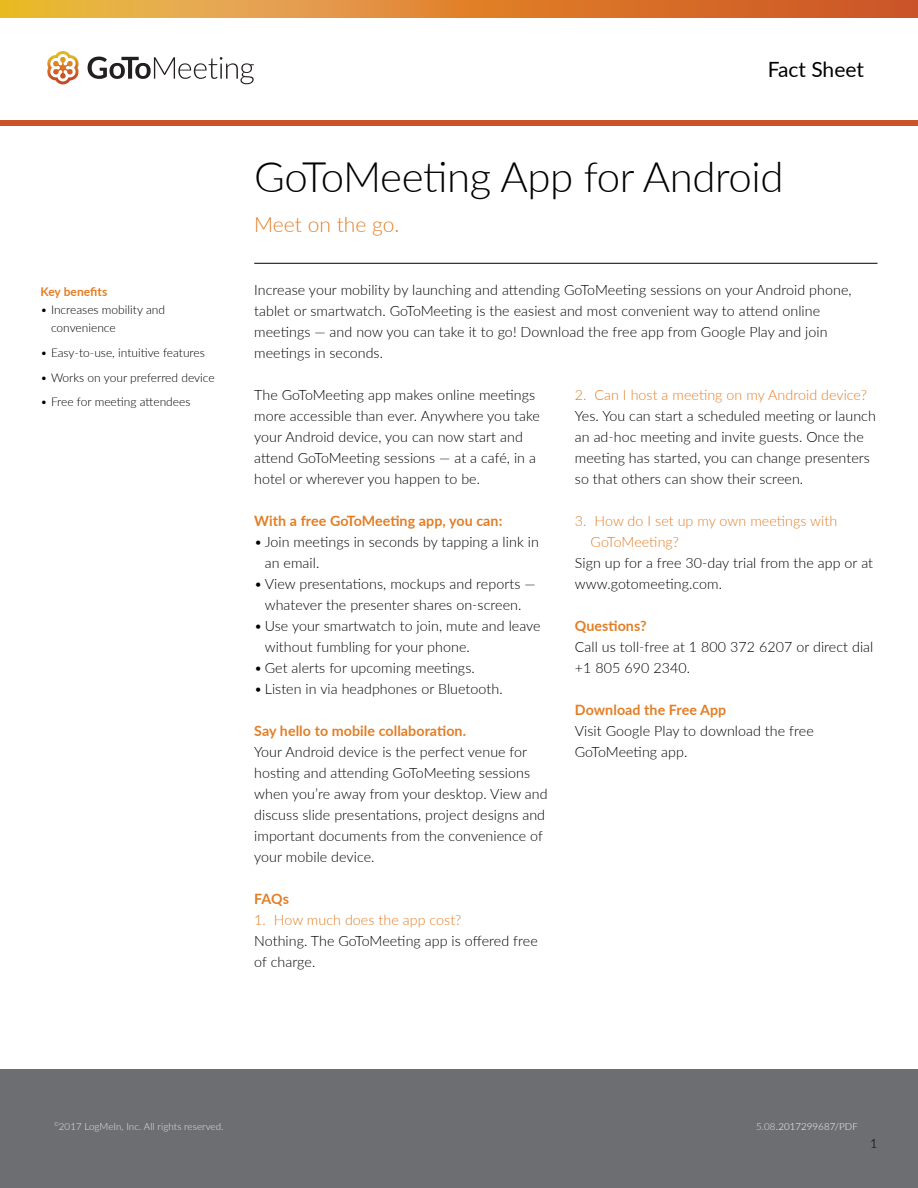
<style>
.page{position:relative;width:918px;height:1188px;background:#fff}
.page>*{position:absolute;margin:0;border:0;box-sizing:border-box;transform-origin:0 0}
.t1{font:300 42px "Lato";letter-spacing:-.01em;color:#000}
.t2{font:300 21px "Lato";color:#e27e26}
.t3{font:21px "Lato";color:#000}
.t4{font:300 14.25px/21px "Lato";letter-spacing:.005em;color:#000}
.t5{font:300 14.25px/21px "Lato";letter-spacing:.005em;color:#e27e26}
.t6{font:700 14.25px "Lato";letter-spacing:.005em;color:#e27e26}
.t7{font:300 12.75px "Lato";color:#000}
.t8{font:300 12px/18px "Lato";color:#000}
.t9{font:700 12px "Lato";letter-spacing:.005em;color:#e27e26}
.t10{font:300 9.75px "Lato";letter-spacing:.01em;color:#e6e7e8}
.t11{font:300 9.75px "Lato";letter-spacing:.01em;color:#fff}
.s1{color:#e6e7e8}
</style>
<div class="page">
<div style="left:0;top:1070px;width:918px;height:118px;background:#6d6e71"></div>
<svg style="left:0;top:0;width:917px;height:17px;background:#dd8634"></svg>
<div style="left:0;top:121px;width:918px;height:5px;background:#ca5328"></div>
<svg style="left:47px;top:51px;width:32px;height:33px"></svg>
<svg style="left:88px;top:57px;width:166px;height:27px"></svg>
<hr style="left:254px;top:263px;width:624px;height:1px;background:#000">
<h2 class="t3" style="left:768px;top:55px;width:98px">Fact Sheet</h2>
<p class="t9" style="left:40px;top:283px;width:68px">Key benefits</p>
<p class="t8" style="left:51px;top:300px;width:116px;text-indent:-10px">• Increases mobility and convenience</p>
<p class="t8" style="left:40px;top:343px;width:166px">• Easy-to-use, intuitive features</p>
<p class="t8" style="left:40px;top:368px;width:176px">• Works on your preferred device</p>
<p class="t8" style="left:40px;top:393px;width:152px">• Free for meeting attendees</p>
<h1 class="t1" style="left:254px;top:148px;width:531px">GoToMeeting App for Android</h1>
<h2 class="t2" style="left:254px;top:209px;width:147px">Meet on the go.</h2>
<p class="t4" style="left:254px;top:278px;width:599px">Increase your mobility by launching and attending GoToMeeting sessions on your Android phone, tablet or smartwatch. GoToMeeting is the easiest and most convenient way to attend online meetings — and now you can take it to go! Download the free app from Google Play and join meetings in seconds.</p>
<p class="t4" style="left:254px;top:383px;width:287px">The GoToMeeting app makes online meetings more accessible than ever. Anywhere you take your Android device, you can now start and attend GoToMeeting sessions — at a café, in a hotel or wherever you happen to be.</p>
<p class="t6" style="left:254px;top:510px;width:250px">With a free GoToMeeting app, you can:</p>
<p class="t4" style="left:265px;top:530px;width:276px;text-indent:-11px">• Join meetings in seconds by tapping a link in an email.</p>
<p class="t4" style="left:254px;top:572px;width:283px;text-align:center">•View presentations, mockups and reports — whatever the presenter shares on-screen.</p>
<p class="t4" style="left:265px;top:615px;width:277px;text-indent:-11px">• Use your smartwatch to join, mute and leave without fumbling for your phone.</p>
<p class="t4" style="left:254px;top:657px;width:222px">• Get alerts for upcoming meetings.</p>
<p class="t4" style="left:254px;top:678px;width:250px">• Listen in via headphones or Bluetooth.</p>
<p class="t6" style="left:254px;top:720px;width:213px">Say hello to mobile collaboration.</p>
<p class="t4" style="left:254px;top:741px;width:295px">Your Android device is the perfect venue for hosting and attending GoToMeeting sessions when you’re away from your desktop. View and discuss slide presentations, project designs and important documents from the convenience of your mobile device.</p>
<p class="t6" style="left:254px;top:888px;width:36px">FAQs</p>
<p class="t5" style="left:254px;top:909px;width:209px">1. How much does the app cost?</p>
<p class="t4" style="left:254px;top:930px;width:285px">Nothing. The GoToMeeting app is offered free of charge.</p>
<p class="t5" style="left:575px;top:384px;width:294px">2. Can I host a meeting on my Android device?</p>
<p class="t4" style="left:575px;top:405px;width:303px">Yes. You can start a scheduled meeting or launch an ad-hoc meeting and invite guests. Once the meeting has started, you can change presenters so that others can show their screen.</p>
<p class="t5" style="left:591px;top:510px;width:248px;text-indent:-16px">3. How do I set up my own meetings with<br>GoToMeeting?</p>
<p class="t4" style="left:575px;top:552px;width:300px">Sign up for a free 30-day trial from the app or at www.gotomeeting.com.</p>
<p class="t6" style="left:575px;top:615px;width:73px">Questions?</p>
<p class="t4" style="left:575px;top:636px;width:300px">Call us toll-free at 1 800 372 6207 or direct dial +1 805 690 2340.</p>
<p class="t6" style="left:575px;top:699px;width:153px">Download the Free App</p>
<p class="t4" style="left:575px;top:720px;width:240px">Visit Google Play to download the free<br>GoToMeeting app.</p>
<p class="t10" style="left:54px;top:1119px;width:171px"><sup>©</sup>2017 LogMeIn, Inc. All rights reserved.</p>
<p class="t11" style="left:756px;top:1119px;width:103px"><span class="s1">5.08</span>.2017299687/PDF</p>
<p class="t7" style="left:870px;top:1134px;width:9px">1</p>
</div>
